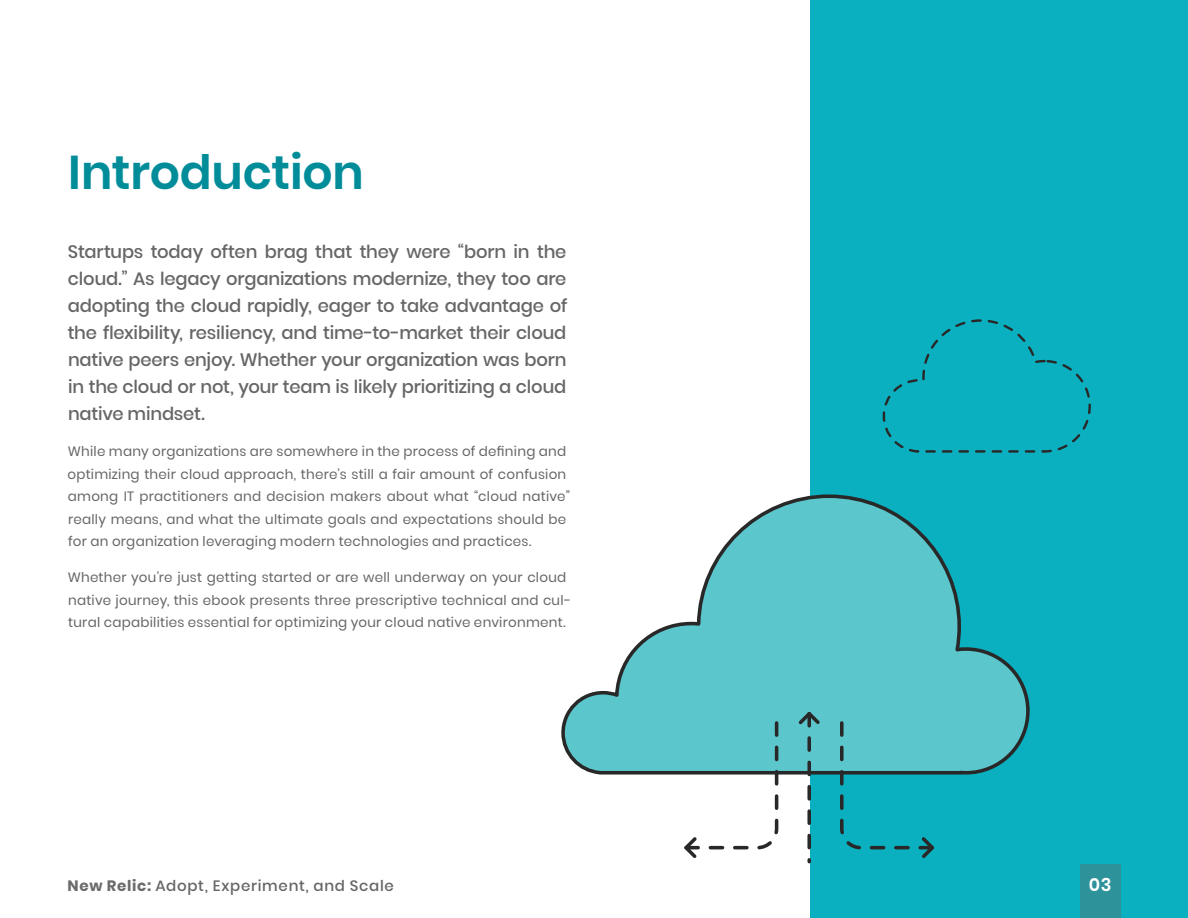
<style>
.page{position:relative;width:1188px;height:918px;background:#fff}
.page>*{position:absolute;margin:0;border:0;box-sizing:border-box;transform-origin:0 0}
.Intro{font:600 47.25px "Poppins";letter-spacing:-.005em;color:#008c99}
.Intro_Body_Copy{font:500 18px/27px "Poppins";letter-spacing:-.01em;color:#666;text-align:justify}
.t1{font:600 18px "Poppins";color:#fff}
.t2{font:500 15px "Poppins";letter-spacing:.05em;color:#666}
.Body_Copy{font:13.5px/22.5px "Poppins";letter-spacing:.02em;color:#666}
.s1{font-weight:700;color:#6b6b6b}
</style>
<div class="page">
<div style="left:810px;top:0;width:378px;height:918px;background:#0ab0bf"></div>
<svg style="left:561px;top:494px;width:469px;height:281px"></svg>
<svg style="left:838px;top:712px;width:99px;height:146px"></svg>
<svg style="left:681px;top:712px;width:99px;height:146px"></svg>
<svg style="left:795px;top:709px;width:28px;height:153px"></svg>
<svg style="left:882px;top:319px;width:209px;height:134px"></svg>
<div style="left:1080px;top:864px;width:40px;height:54px;background:#2e929b"></div>
<p class="Intro" style="left:68px;top:145px;width:297px">Introduction</p>
<p class="Intro_Body_Copy" style="left:68px;top:238px;width:501px">Startups today often brag that they were “born in the cloud.” As legacy organizations modernize, they too are adopting the cloud rapidly, eager to take advantage of the flexibility, resiliency, and time-to-market their cloud native peers enjoy. Whether your organization was born in the cloud or not, your team is likely prioritizing a cloud native mindset.</p>
<p class="Body_Copy" style="left:68px;top:440px;width:504px">While many organizations are somewhere in the process of defining and optimizing their cloud approach, there’s still a fair amount of confusion among IT practitioners and decision makers about what “cloud native” really means, and what the ultimate goals and expectations should be for an organization leveraging modern technologies and practices.</p>
<p class="Body_Copy" style="left:68px;top:566px;width:505px">Whether you’re just getting started or are well underway on your cloud native journey, this ebook presents three prescriptive technical and cul&shy;tural capabilities essential for optimizing your cloud native environment.</p>
<p class="t2" style="left:68px;top:877px;width:328px"><span class="s1">New Relic:</span> Adopt, Experiment, and Scale</p>
<h2 class="t1" style="left:1089px;top:874px;width:24px">03</h2>
</div>
